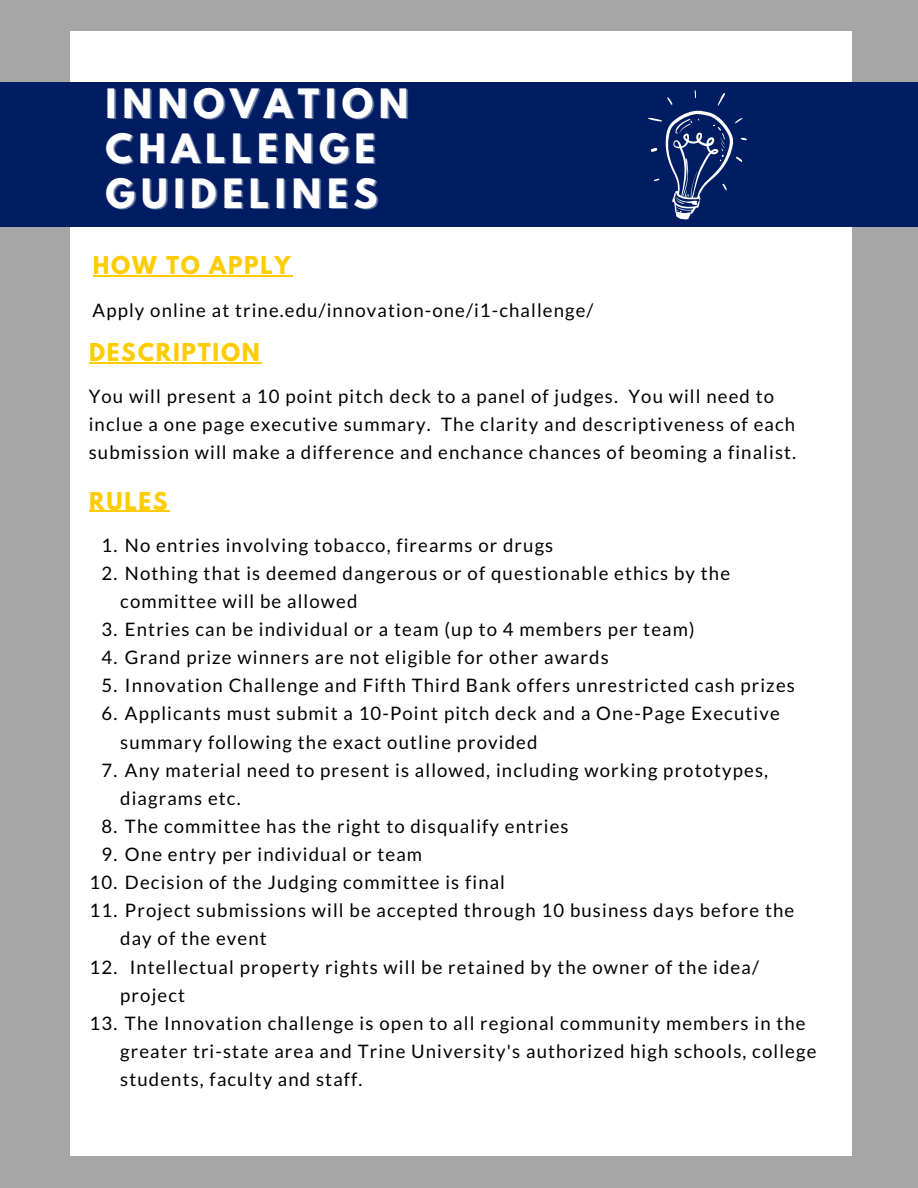
<style>
.page{position:relative;width:918px;height:1188px;background:#a6a6a6}
.page>*{position:absolute;margin:0;border:0;box-sizing:border-box;transform-origin:0 0}
.t1{font:700 35.85px/45px "League Spartan";letter-spacing:.16em;color:#fff}
.t2{font:700 21.75px "League Spartan";letter-spacing:.08em;color:#fc0}
.t3{font:18.6px/28.2px "Lato";letter-spacing:.06em;color:#000}
</style>
<div class="page">
<div style="left:71px;top:31px;width:780px;height:1125px;background:#fff"></div>
<div style="left:0;top:82px;width:918px;height:144px;background:#001d63"></div>
<svg style="left:630px;top:90px;width:125px;height:137px"></svg>
<hr style="left:89px;top:362px;width:173px;height:1px;background:#fc0">
<hr style="left:89px;top:511px;width:80px;height:1px;background:#fc0">
<hr style="left:93px;top:275px;width:199px;height:2px;background:#fc0">
<p class="t1" style="left:106px;top:85px;width:304px">INNOVATION<br>CHALLENGE</p>
<p class="t1" style="left:106px;top:175px;width:274px">GUIDELINES</p>
<p class="t2" style="left:93px;top:255px;width:199px">HOW TO APPLY</p>
<p class="t3" style="left:93px;top:295px;width:502px">Apply online at trine.edu/innovation-one/i1-challenge/</p>
<p class="t2" style="left:89px;top:342px;width:172px">DESCRIPTION</p>
<p class="t3" style="left:89px;top:382px;width:709px">You will present a 10 point pitch deck to a panel of judges. You will need to inclue a one page executive summary. The clarity and descriptiveness of each submission will make a difference and enchance chances of beoming a finalist.</p>
<p class="t2" style="left:89px;top:490px;width:80px">RULES</p>
<p class="t3" style="left:102px;top:530px;width:453px">1. No entries involving tobacco, firearms or drugs</p>
<p class="t3" style="left:120px;top:559px;width:611px;text-indent:-19px">2. Nothing that is deemed dangerous or of questionable ethics by the committee will be allowed</p>
<p class="t3" style="left:102px;top:615px;width:595px">3. Entries can be individual or a team (up to 4 members per team)</p>
<p class="t3" style="left:102px;top:643px;width:509px">4. Grand prize winners are not eligible for other awards</p>
<p class="t3" style="left:102px;top:671px;width:695px">5. Innovation Challenge and Fifth Third Bank offers unrestricted cash prizes</p>
<p class="t3" style="left:120px;top:699px;width:661px;text-indent:-19px">6. Applicants must submit a 10-Point pitch deck and a One-Page Executive summary following the exact outline provided</p>
<p class="t3" style="left:120px;top:755px;width:649px;text-indent:-19px">7. Any material need to present is allowed, including working prototypes, diagrams etc.</p>
<p class="t3" style="left:102px;top:812px;width:469px">8. The committee has the right to disqualify entries</p>
<p class="t3" style="left:102px;top:840px;width:322px">9. One entry per individual or team</p>
<p class="t3" style="left:90px;top:868px;width:417px">10. Decision of the Judging committee is final</p>
<p class="t3" style="left:120px;top:896px;width:675px;text-indent:-31px">11. Project submissions will be accepted through 10 business days before the day of the event</p>
<p class="t3" style="left:120px;top:952px;width:640px;text-indent:9px">Intellectual property rights will be retained by the owner of the idea/ project</p>
<p class="t3" style="left:120px;top:1009px;width:698px;text-indent:-31px">13. The Innovation challenge is open to all regional community members in the greater tri-state area and Trine University's authorized high schools, college students, faculty and staff.</p>
<p class="t3" style="left:90px;top:952px;width:29px">12.</p>
</div>
